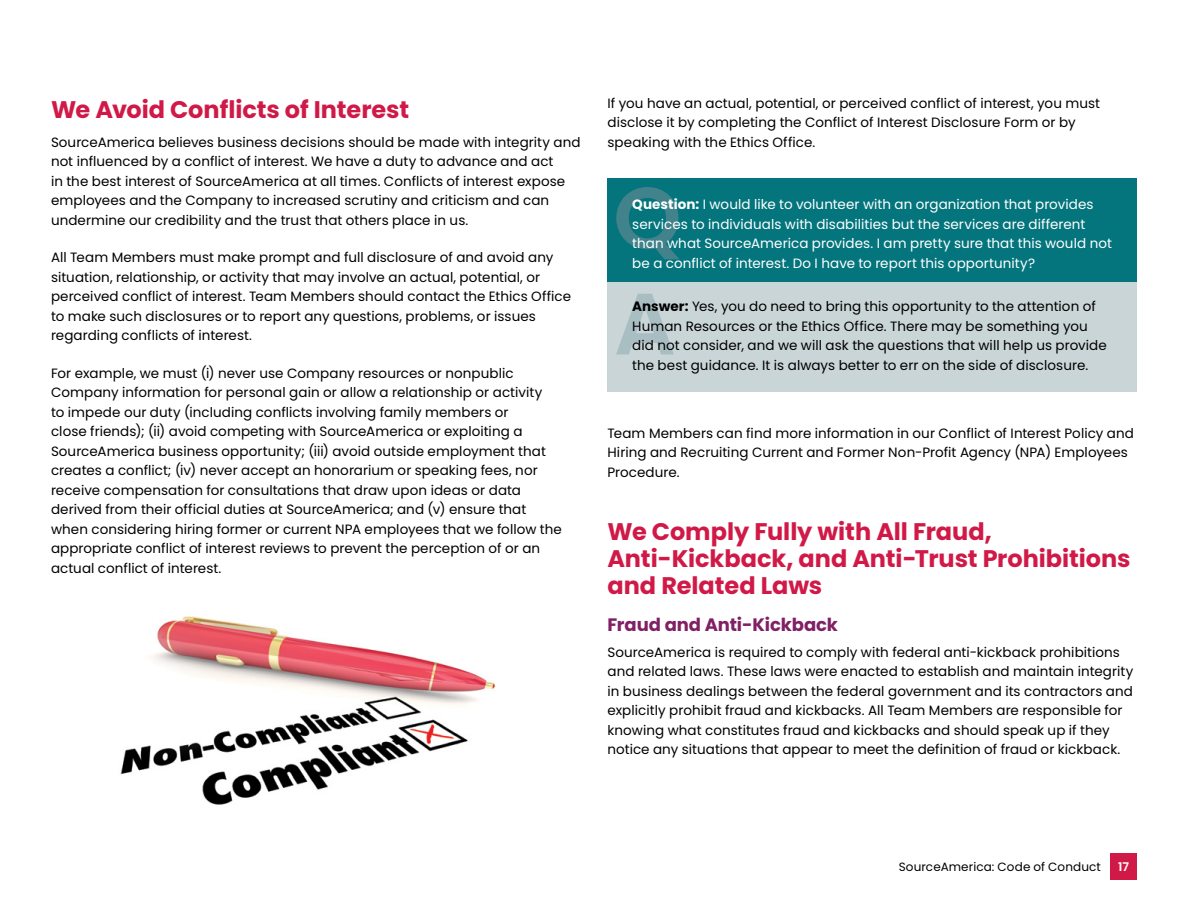
<style>
.page{position:relative;width:1188px;height:918px;background:#fff}
.page>*{position:absolute;margin:0;border:0;box-sizing:border-box;transform-origin:0 0}
.header_2{font:700 24px/27px "Poppins";letter-spacing:-.005em;color:#d11947}
.subhead_1{font:700 18px "Poppins";letter-spacing:-.005em;color:#802064}
.Q_A{font:13.5px/19.5px "Poppins";letter-spacing:.005em;color:#000}
.Q_A-2{font:13.5px/19.5px "Poppins";letter-spacing:.005em;color:#fff}
.t1{font:12px "Poppins";letter-spacing:.01em;color:#000}
.t2{font:600 12px "Poppins";color:#fff}
.s1{font-weight:700}
</style>
<div class="page">
<div style="left:1110px;top:854px;width:27px;height:26px;background:#d11947"></div>
<div style="left:608px;top:178px;width:529px;height:105px;background:#04757d"></div>
<div style="left:608px;top:283px;width:529px;height:109px;background:#cad5d8"></div>
<svg style="left:616px;top:187px;width:63px;height:72px"></svg>
<svg style="left:616px;top:294px;width:58px;height:61px"></svg>
<img style="left:120px;top:616px;width:376px;height:189px">
<h2 class="header_2" style="left:51px;top:96px;width:360px">We Avoid Conflicts of Interest</h2>
<p class="Q_A" style="left:51px;top:132px;width:531px">SourceAmerica believes business decisions should be made with integrity and not influenced by a conflict of interest. We have a duty to advance and act<br>in the best interest of SourceAmerica at all times. Conflicts of interest expose employees and the Company to increased scrutiny and criticism and can undermine our credibility and the trust that others place in us.</p>
<p class="Q_A" style="left:51px;top:248px;width:522px">All Team Members must make prompt and full disclosure of and avoid any situation, relationship, or activity that may involve an actual, potential, or perceived conflict of interest. Team Members should contact the Ethics Office to make such disclosures or to report any questions, problems, or issues regarding conflicts of interest.</p>
<p class="Q_A" style="left:51px;top:363px;width:512px">For example, we must (i) never use Company resources or nonpublic Company information for personal gain or allow a relationship or activity<br>to impede our duty (including conflicts involving family members or<br>close friends); (ii) avoid competing with SourceAmerica or exploiting a SourceAmerica business opportunity; (iii) avoid outside employment that creates a conflict; (iv) never accept an honorarium or speaking fees, nor receive compensation for consultations that draw upon ideas or data derived from their official duties at SourceAmerica; and (v) ensure that when considering hiring former or current NPA employees that we follow the appropriate conflict of interest reviews to prevent the perception of or an actual conflict of interest.</p>
<p class="Q_A" style="left:608px;top:93px;width:494px">If you have an actual, potential, or perceived conflict of interest, you must disclose it by completing the Conflict of Interest Disclosure Form or by speaking with the Ethics Office.</p>
<p class="Q_A-2" style="left:632px;top:195px;width:481px"><span class="s1">Question:</span> I would like to volunteer with an organization that provides services to individuals with disabilities but the services are different than what SourceAmerica provides. I am pretty sure that this would not be a conflict of interest. Do I have to report this opportunity?</p>
<p class="Q_A" style="left:632px;top:297px;width:476px"><span class="s1">Answer:</span> Yes, you do need to bring this opportunity to the attention of Human Resources or the Ethics Office. There may be something you did not consider, and we will ask the questions that will help us provide the best guidance. It is always better to err on the side of disclosure.</p>
<p class="Q_A" style="left:608px;top:423px;width:528px">Team Members can find more information in our Conflict of Interest Policy and<br>Hiring and Recruiting Current and Former Non-Profit Agency (NPA) Employees<br>Procedure.</p>
<h2 class="header_2" style="left:608px;top:518px;width:525px">We Comply Fully with All Fraud,<br>Anti-Kickback, and Anti-Trust Prohibitions and Related Laws</h2>
<h3 class="subhead_1" style="left:608px;top:615px;width:232px">Fraud and Anti-Kickback</h3>
<p class="Q_A" style="left:608px;top:642px;width:527px">SourceAmerica is required to comply with federal anti-kickback prohibitions and related laws. These laws were enacted to establish and maintain integrity in business dealings between the federal government and its contractors and explicitly prohibit fraud and kickbacks. All Team Members are responsible for knowing what constitutes fraud and kickbacks and should speak up if they notice any situations that appear to meet the definition of fraud or kickback.</p>
<p class="t1" style="left:899px;top:859px;width:204px">SourceAmerica: Code of Conduct</p>
<p class="t2" style="left:1118px;top:860px;width:12px">17</p>
</div>
